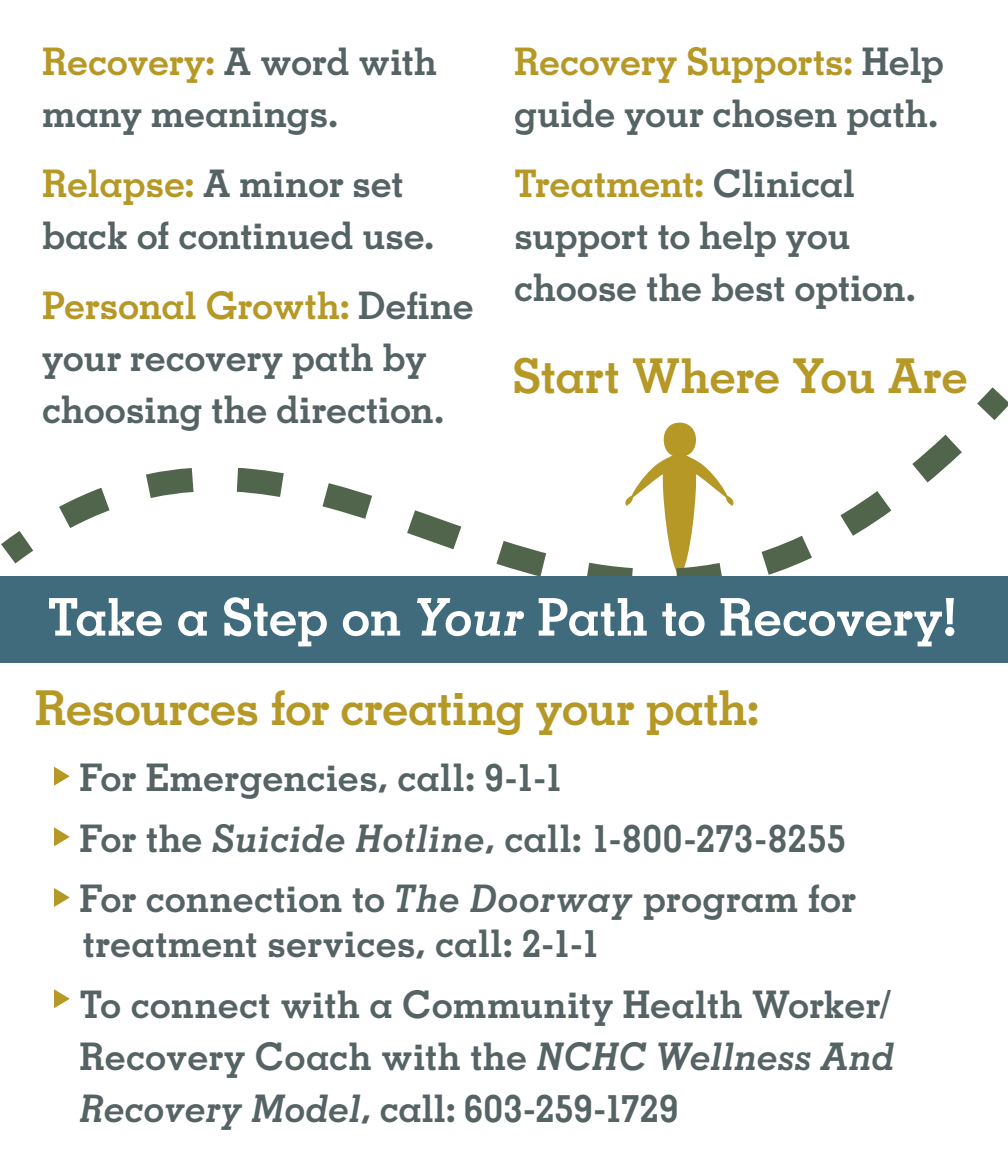
<style>
.page{position:relative;width:1008px;height:1152px;background:#fff}
.page>*{position:absolute;margin:0;border:0;box-sizing:border-box;transform-origin:0 0}
.t1{font:700 52px "Memphis LT Std";letter-spacing:-.01em;color:#fff}
.t2{font:700 48px "Memphis LT Std";letter-spacing:-.015em;color:#b69827}
.t3{font:700 38px/52px "Memphis LT Std";letter-spacing:-.005em;color:#556364}
.s1{color:#b69827}
.s2{font-style:italic}
</style>
<div class="page">
<svg style="left:1px;top:387px;width:1007px;height:189px"></svg>
<div style="left:0;top:576px;width:1008px;height:86px;background:#3f6b7d"></div>
<svg style="left:54px;top:767px;width:16px;height:19px"></svg>
<svg style="left:54px;top:827px;width:16px;height:19px"></svg>
<svg style="left:54px;top:888px;width:16px;height:19px"></svg>
<svg style="left:54px;top:989px;width:16px;height:19px"></svg>
<p class="t3" style="left:42px;top:35px;width:396px"><span class="s1">Recovery:</span> A word with many meanings.</p>
<p class="t3" style="left:42px;top:157px;width:394px"><span class="s1">Relapse:</span> A minor set back of continued use.</p>
<p class="t3" style="left:42px;top:279px;width:433px"><span class="s1">Personal Growth:</span> Define your recovery path by choosing the direction.</p>
<p class="t3" style="left:514px;top:35px;width:431px"><span class="s1">Recovery Supports:</span> Help guide your chosen path.</p>
<p class="t3" style="left:514px;top:157px;width:403px"><span class="s1">Treatment:</span> Clinical support to help you choose the best option.</p>
<p class="t2" style="left:512px;top:346px;width:458px">Start Where You Are</p>
<p class="t1" style="left:47px;top:584px;width:913px">Take a Step on <span class="s2">Your</span> Path to Recovery!</p>
<p class="t2" style="left:35px;top:678px;width:726px">Resources for creating your path:</p>
<p class="t3" style="left:79px;top:751px;width:486px">For Emergencies, call: 9-1-1</p>
<p class="t3" style="left:79px;top:812px;width:768px">For the <span class="s2">Suicide Hotline</span>, call: 1-800-273-8255</p>
<p class="t3" style="left:79px;top:872px;width:778px">For connection to <span class="s2">The Doorway</span> program for</p>
<p class="t3" style="left:82px;top:917px;width:519px">treatment services, call: 2-1-1</p>
<p class="t3" style="left:79px;top:978px;width:817px">To connect with a Community Health Worker/<br>Recovery Coach with the <span class="s2">NCHC Wellness And<br>Recovery Model</span>, call: 603-259-1729</p>
</div>
